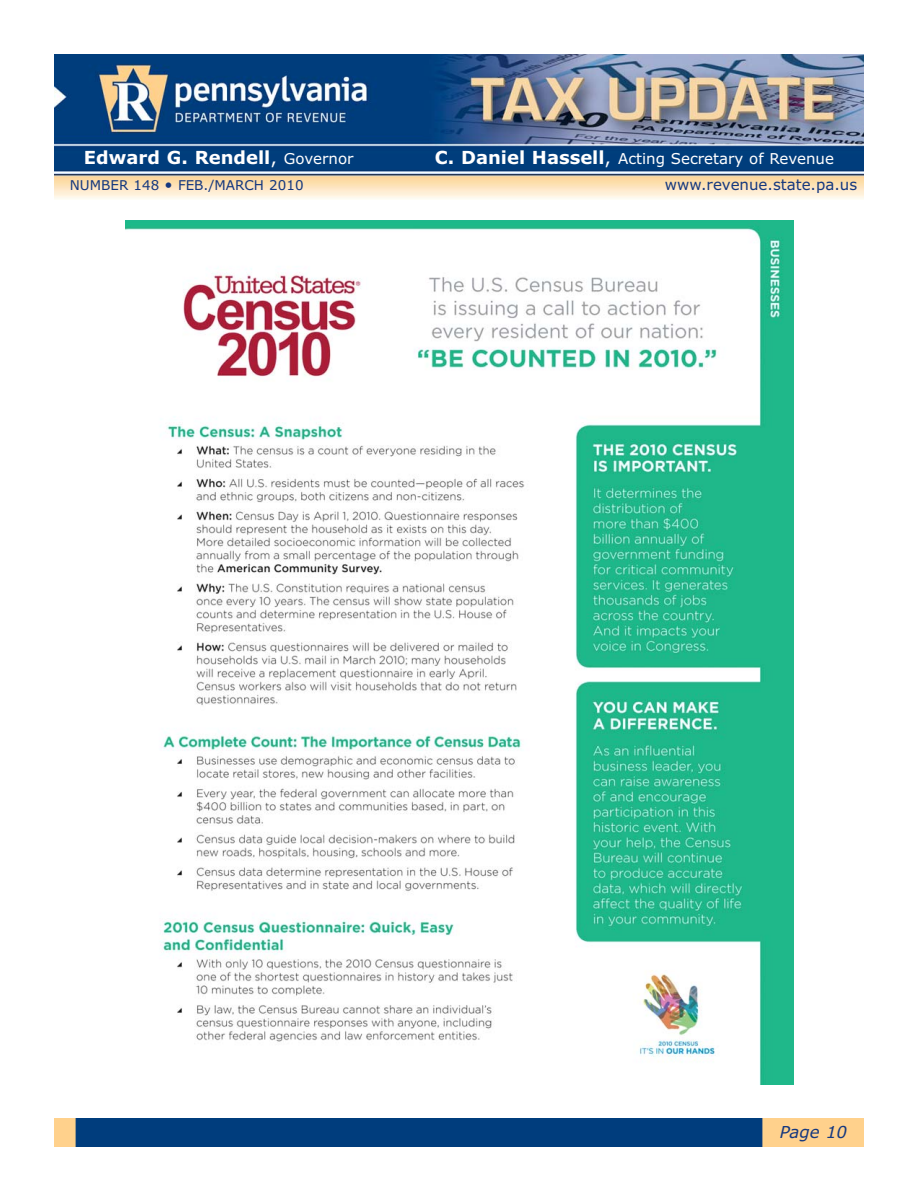
<style>
.page{position:relative;width:918px;height:1188px;background:#fff}
.page>*{position:absolute;margin:0;border:0;box-sizing:border-box;transform-origin:0 0}
.t1{font:700 18px "Verdana";color:#fff}
.t2{font:italic 16.5px "Verdana";color:#15387f}
.t3{font:15px "Verdana";color:#fff}
.t4{font:15px "Verdana";color:#15387f}
.t5{font:13.5px "Verdana";color:#15387f}
.s1{font-weight:400}
.s2{font-weight:400;font-size:15px}
.s3{font-weight:700;font-size:18px}
.s4{font-size:18px}
.s5{font-size:15px}
</style>
<div class="page">
<img style="left:54px;top:1119px;width:810px;height:28px">
<img style="left:54px;top:54px;width:810px;height:145px">
<img style="left:125px;top:220px;width:668px;height:864px">
<p class="t1" style="left:84px;top:151px;width:271px">Edward G. Rendell<span class="s1">,</span> <span class="s2">Governor</span></p>
<p class="t3" style="left:435px;top:153px;width:401px"><span class="s3">C. Daniel Hassell</span><span class="s4">,</span> Acting Secretary of Revenue</p>
<p class="t5" style="left:70px;top:180px;width:235px">NUMBER 148 <span class="s5">•</span> FEB./MARCH 2010</p>
<p class="t4" style="left:665px;top:178px;width:194px">www.revenue.state.pa.us</p>
<p class="t2" style="left:780px;top:1126px;width:69px">Page 10</p>
</div>
